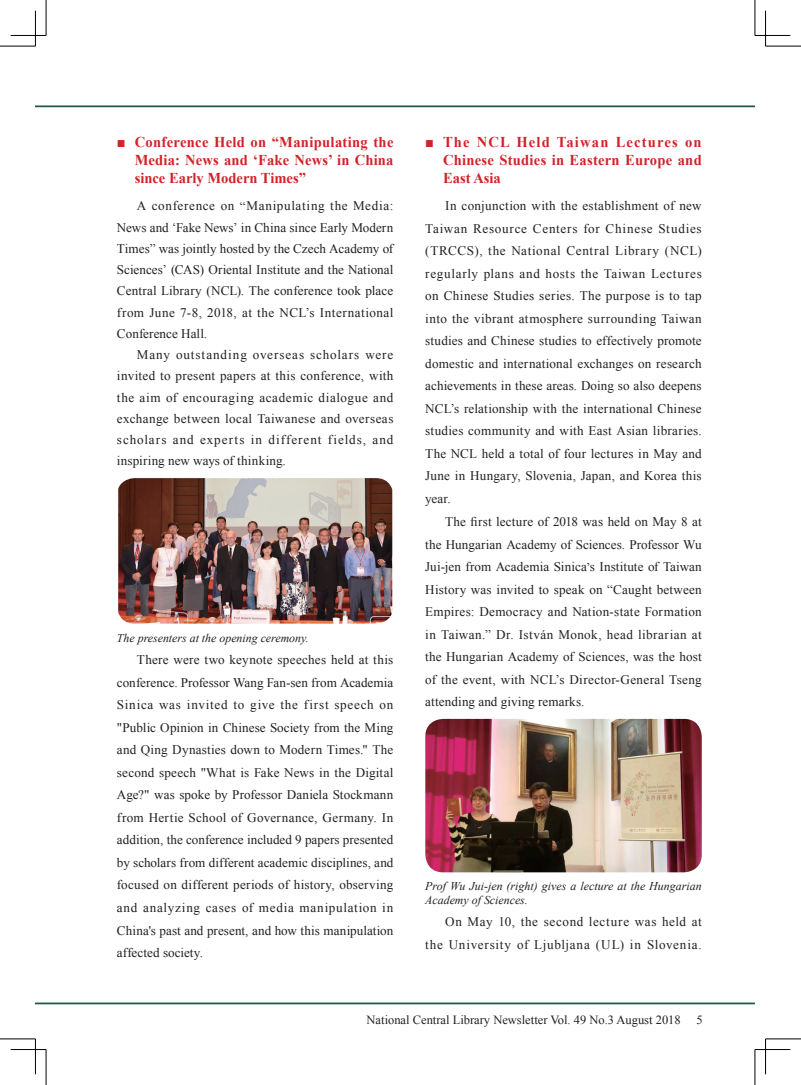
<style>
.page{position:relative;width:801px;height:1085px;background:#fff}
.page>*{position:absolute;margin:0;border:0;box-sizing:border-box;transform-origin:0 0}
.t1{font:700 15px/18.1px "Times New Roman";letter-spacing:.01em;color:#d1232a;text-align:justify}
.t2{font:13.12px/22.5px "Times New Roman";letter-spacing:.02em;color:#231f20;text-align:justify}
.t3{font:13.12px/22.5px "Times New Roman";letter-spacing:.05em;color:#231f20;text-align:right}
.t4{font:12.5px "Times New Roman";color:#231f20}
.t5{font:italic 11.88px/14.2px "Times New Roman";color:#231f20}
</style>
<div class="page">
<hr style="left:35px;top:105px;width:720px;height:2px;background:#225846">
<hr style="left:35px;top:1002px;width:720px;height:2px;background:#225846">
<img style="left:118px;top:478px;width:274px;height:145px">
<img style="left:425px;top:718px;width:277px;height:154px">
<hr style="left:0;top:46px;width:35px;height:1px;background:#000">
<hr style="left:765px;top:46px;width:36px;height:1px;background:#000">
<hr style="left:0;top:1038px;width:35px;height:1px;background:#000">
<hr style="left:765px;top:1038px;width:36px;height:1px;background:#000">
<hr style="left:46px;top:0;width:1px;height:35px;background:#000">
<hr style="left:46px;top:1049px;width:1px;height:35px;background:#000">
<hr style="left:755px;top:0;width:1px;height:35px;background:#000">
<hr style="left:755px;top:1049px;width:1px;height:35px;background:#000">
<hr style="left:11px;top:35px;width:35px;height:1px;background:#000">
<hr style="left:755px;top:35px;width:35px;height:1px;background:#000">
<hr style="left:11px;top:1049px;width:35px;height:1px;background:#000">
<hr style="left:755px;top:1049px;width:35px;height:1px;background:#000">
<hr style="left:35px;top:11px;width:1px;height:35px;background:#000">
<hr style="left:35px;top:1038px;width:1px;height:36px;background:#000">
<hr style="left:765px;top:11px;width:1px;height:35px;background:#000">
<hr style="left:765px;top:1038px;width:1px;height:36px;background:#000">
<p class="t1" style="left:135px;top:132px;width:260px;text-indent:-18px">■ Conference Held on “Manipulating the Media: News and ‘Fake News’ in China since Early Modern Times”</p>
<p class="t2" style="left:117px;top:195px;width:278px;line-height:21.2px;text-indent:20px">A conference on “Manipulating the Media:<br>News and ‘Fake News’ in China since Early Modern Times” was jointly hosted by the Czech Academy of Sciences’ (CAS) Oriental Institute and the National Central Library (NCL). The conference took place from June 7-8, 2018, at the NCL’s International Conference Hall.</p>
<p class="t2" style="left:117px;top:344px;width:278px;line-height:21.2px;text-indent:20px">Many outstanding overseas scholars were invited to present papers at this conference, with the aim of encouraging academic dialogue and exchange between local Taiwanese and overseas scholars and experts in different fields, and inspiring new ways of thinking.</p>
<p class="t5" style="left:117px;top:630px;width:193px">The presenters at the opening ceremony.</p>
<p class="t2" style="left:117px;top:648px;width:278px;text-indent:20px">There were two keynote speeches held at this conference. Professor Wang Fan-sen from Academia Sinica was invited to give the first speech on "Public Opinion in Chinese Society from the Ming and Qing Dynasties down to Modern Times." The second speech "What is Fake News in the Digital Age?" was spoke by Professor Daniela Stockmann from Hertie School of Governance, Germany. In addition, the conference included 9 papers presented by scholars from different academic disciplines, and focused on different periods of history, observing and analyzing cases of media manipulation in China's past and present, and how this manipulation affected society.</p>
<p class="t1" style="left:443px;top:132px;width:260px;text-indent:-18px">■ The NCL Held Taiwan Lectures on Chinese Studies in Eastern Europe and East Asia</p>
<p class="t2" style="left:425px;top:194px;width:278px;text-indent:20px">In conjunction with the establishment of new Taiwan Resource Centers for Chinese Studies (TRCCS), the National Central Library (NCL) regularly plans and hosts the Taiwan Lectures on Chinese Studies series. The purpose is to tap into the vibrant atmosphere surrounding Taiwan studies and Chinese studies to effectively promote domestic and international exchanges on research achievements in these areas. Doing so also deepens NCL’s relationship with the international Chinese studies community and with East Asian libraries.<br>The NCL held a total of four lectures in May and June in Hungary, Slovenia, Japan, and Korea this year.</p>
<p class="t2" style="left:425px;top:510px;width:278px;text-indent:20px">The first lecture of 2018 was held on May 8 at the Hungarian Academy of Sciences. Professor Wu Jui-jen from Academia Sinica’s Institute of Taiwan History was invited to speak on “Caught between Empires: Democracy and Nation-state Formation in Taiwan.” Dr. István Monok, head librarian at the Hungarian Academy of Sciences, was the host of the event, with NCL’s Director-General Tseng attending and giving remarks.</p>
<p class="t5" style="left:425px;top:878px;width:278px">Prof Wu Jui-jen (right) gives a lecture at the Hungarian<br>Academy of Sciences.</p>
<p class="t3" style="left:425px;top:910px;width:278px">On May 10, the second lecture was held at the University of Ljubljana (UL) in Slovenia.</p>
<p class="t4" style="left:367px;top:1010px;width:337px">National Central Library Newsletter Vol. 49 No.3 August 2018 5</p>
</div>
